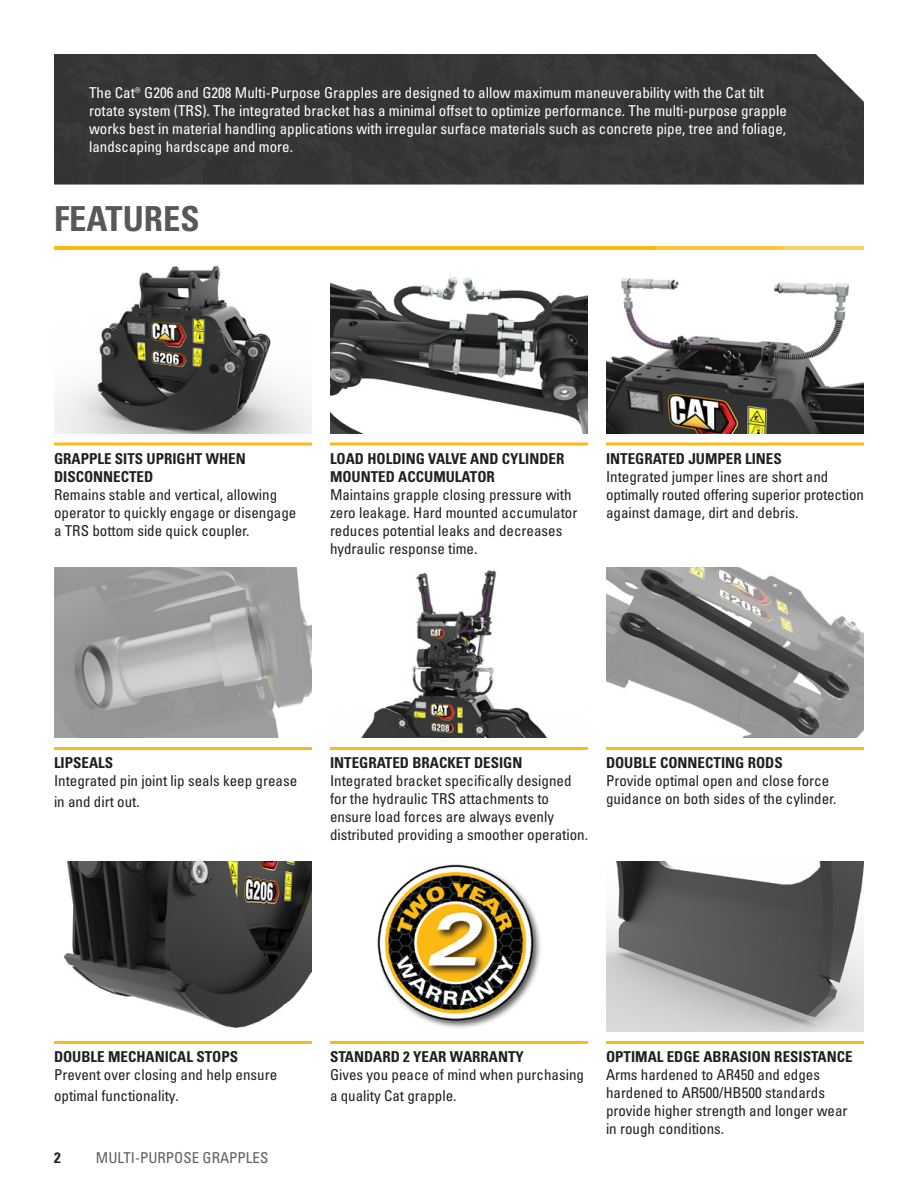
<style>
.page{position:relative;width:918px;height:1188px;background:#fff}
.page>*{position:absolute;margin:0;border:0;box-sizing:border-box;transform-origin:0 0}
.t1{font:34.5px "Univers LTCYR 67 Bold Cond";color:#57585a}
.t2{font:condensed 15px/18px "Univers LTCYR 57";color:#231f20}
.t3{font:condensed 15px/18px "Univers LTCYR 57";color:#fff}
.t4{font:15px/18px "Univers LTCYR 67 Bold Cond";color:#231f20}
.t5{font:condensed 15px "Univers LTCYR 57";color:#5d6163}
</style>
<div class="page">
<div style="left:54px;top:54px;width:810px;height:130px;background:#353536"></div>
<svg style="left:54px;top:442px;width:258px;height:4px"></svg>
<img style="left:54px;top:266px;width:258px;height:168px">
<svg style="left:330px;top:442px;width:258px;height:4px"></svg>
<img style="left:330px;top:276px;width:258px;height:158px">
<svg style="left:606px;top:442px;width:258px;height:4px"></svg>
<img style="left:606px;top:278px;width:258px;height:156px">
<hr style="left:54px;top:747px;width:258px;height:3px;background:#fcba13">
<img style="left:54px;top:567px;width:258px;height:171px">
<hr style="left:330px;top:747px;width:258px;height:3px;background:#fcba13">
<img style="left:361px;top:570px;width:187px;height:168px">
<hr style="left:606px;top:747px;width:258px;height:3px;background:#fcba13">
<img style="left:606px;top:567px;width:258px;height:171px">
<hr style="left:54px;top:1041px;width:258px;height:3px;background:#fcba13">
<img style="left:63px;top:861px;width:249px;height:167px">
<hr style="left:330px;top:1041px;width:258px;height:3px;background:#fcba13">
<img style="left:377px;top:864px;width:164px;height:164px">
<hr style="left:606px;top:1041px;width:258px;height:3px;background:#fcba13">
<img style="left:606px;top:861px;width:258px;height:171px">
<hr style="left:54px;top:246px;width:601px;height:4px;background:#fcba13">
<hr style="left:654px;top:246px;width:128px;height:4px;background:#fcc437">
<hr style="left:782px;top:246px;width:82px;height:4px;background:#fdd266">
<p class="t3" style="left:89px;top:83px;width:699px">The Cat® G206 and G208 Multi-Purpose Grapples are designed to allow maximum maneuverability with the Cat tilt rotate system (TRS). The integrated bracket has a minimal offset to optimize performance. The multi-purpose grapple works best in material handling applications with irregular surface materials such as concrete pipe, tree and foliage, landscaping hardscape and more.</p>
<h1 class="t1" style="left:54px;top:197px;width:147px">FEATURES</h1>
<p class="t4" style="left:54px;top:449px;width:193px">GRAPPLE SITS UPRIGHT WHEN<br>DISCONNECTED</p>
<p class="t2" style="left:54px;top:485px;width:244px">Remains stable and vertical, allowing operator to quickly engage or disengage a TRS bottom side quick coupler.</p>
<p class="t4" style="left:330px;top:449px;width:236px">LOAD HOLDING VALVE AND CYLINDER<br>MOUNTED ACCUMULATOR</p>
<p class="t2" style="left:330px;top:485px;width:249px">Maintains grapple closing pressure with zero leakage. Hard mounted accumulator reduces potential leaks and decreases hydraulic response time.</p>
<p class="t4" style="left:606px;top:449px;width:177px">INTEGRATED JUMPER LINES</p>
<p class="t2" style="left:606px;top:467px;width:260px">Integrated jumper lines are short and optimally routed offering superior protection against damage, dirt and debris.</p>
<p class="t4" style="left:54px;top:753px;width:61px">LIPSEALS</p>
<p class="t2" style="left:54px;top:770px;width:245px;line-height:21px">Integrated pin joint lip seals keep grease in and dirt out.</p>
<p class="t4" style="left:330px;top:753px;width:194px">INTEGRATED BRACKET DESIGN</p>
<p class="t2" style="left:330px;top:771px;width:260px">Integrated bracket specifically designed for the hydraulic TRS attachments to ensure load forces are always evenly distributed providing a smoother operation.</p>
<p class="t4" style="left:606px;top:753px;width:178px">DOUBLE CONNECTING RODS</p>
<p class="t2" style="left:606px;top:771px;width:232px">Provide optimal open and close force guidance on both sides of the cylinder.</p>
<p class="t4" style="left:54px;top:1047px;width:186px">DOUBLE MECHANICAL STOPS</p>
<p class="t2" style="left:54px;top:1064px;width:225px;line-height:21px">Prevent over closing and help ensure optimal functionality.</p>
<p class="t4" style="left:54px;top:1148px;width:8px">2</p>
<p class="t5" style="left:96px;top:1148px;width:174px">MULTI-PURPOSE GRAPPLES</p>
<p class="t4" style="left:330px;top:1047px;width:195px">STANDARD 2 YEAR WARRANTY</p>
<p class="t2" style="left:330px;top:1064px;width:256px;line-height:21px">Gives you peace of mind when purchasing a quality Cat grapple.</p>
<p class="t4" style="left:606px;top:1047px;width:248px">OPTIMAL EDGE ABRASION RESISTANCE</p>
<p class="t2" style="left:606px;top:1065px;width:243px">Arms hardened to AR450 and edges hardened to AR500/HB500 standards provide higher strength and longer wear in rough conditions.</p>
</div>
